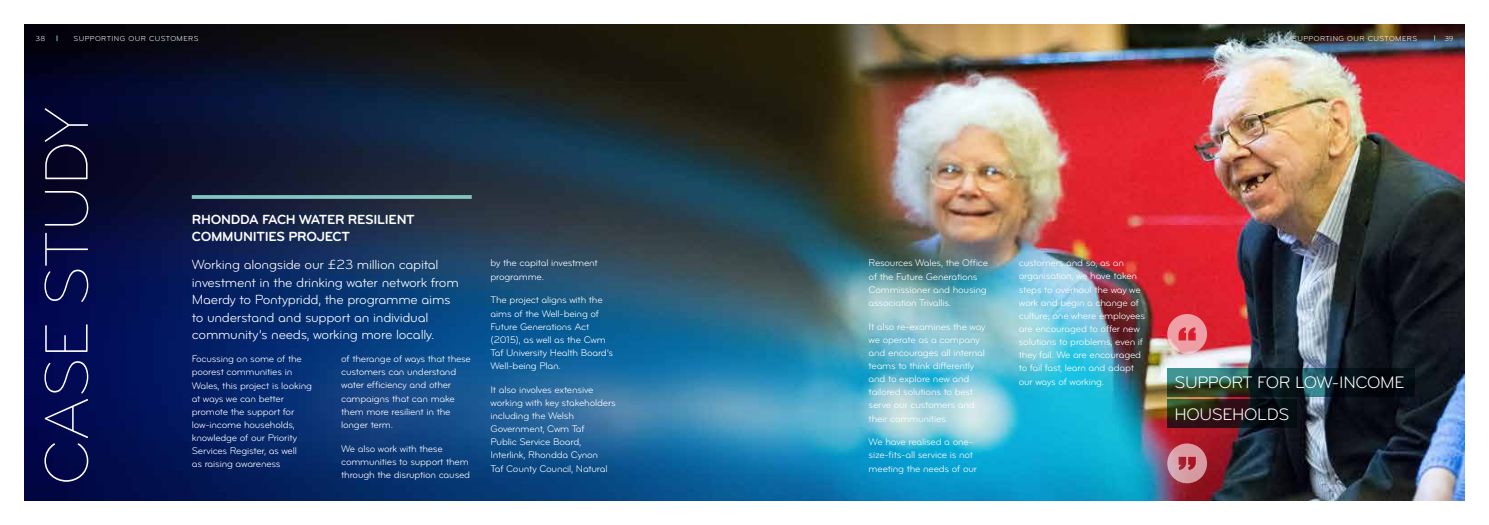
<style>
.page{position:relative;width:1489px;height:525px;background:#fff}
.page>*{position:absolute;margin:0;border:0;box-sizing:border-box;transform-origin:0 0}
.t1{font:63.5px "Bryant Pro Light Alternate";letter-spacing:-.025em;color:#fff}
.t2{font:17.25px/31.2px "Bryant Pro Regular Alternate";letter-spacing:-.02em;color:#fff}
.t3{font:13.75px/17.5px "Bryant Pro Regular Alternate";letter-spacing:-.02em;color:#fff}
.t4{font:13.75px/16.5px "Bryant Pro Bold Alternate";letter-spacing:-.02em;color:#fff}
.t5{font:10px/13.1px "Bryant Pro Regular Alternate";letter-spacing:-.02em;color:#fff}
.t6{font:7.5px "Bryant Pro Regular Alternate";letter-spacing:.06em;color:#fff}
</style>
<div class="page">
<img style="left:25px;top:25px;width:1438px;height:475px">
<svg style="left:192px;top:195px;width:280px;height:4px"></svg>
<svg style="left:1167px;top:314px;width:39px;height:39px;background:#e7848b"></svg>
<svg style="left:1167px;top:443px;width:39px;height:40px;background:#c67782"></svg>
<svg style="left:1167px;top:399px;width:129px;height:29px;background:#1d1714"></svg>
<svg style="left:1167px;top:368px;width:247px;height:28px;background:#173332"></svg>
<p class="t6" style="left:35px;top:35px;width:11px">38</p>
<p class="t6" style="left:74px;top:35px;width:126px">SUPPORTING OUR CUSTOMERS</p>
<p class="t6" style="left:1292px;top:35px;width:126px">SUPPORTING OUR CUSTOMERS</p>
<p class="t6" style="left:1444px;top:35px;width:11px">39</p>
<h1 class="t1" style="left:33px;top:485px;width:381px;rotate:-90deg">CASE STUDY</h1>
<h3 class="t4" style="left:192px;top:212px;width:224px">RHONDDA FACH WATER RESILIENT<br>COMMUNITIES PROJECT</h3>
<h3 class="t3" style="left:192px;top:256px;width:268px">Working alongside our £23 million capital investment in the drinking water network from Maerdy to Pontypridd, the programme aims to understand and support an individual community’s needs, working more locally.</h3>
<p class="t5" style="left:490px;top:257px;width:109px">by the capital investment programme.</p>
<p class="t5" style="left:490px;top:293px;width:124px">The project aligns with the aims of the Well-being of<br>Future Generations Act (2015), as well as the Cwm<br>Taf University Health Board’s<br>Well-being Plan.</p>
<p class="t5" style="left:490px;top:383px;width:127px">It also involves extensive working with key stakeholders including the Welsh<br>Government, Cwm Taf<br>Public Service Board,<br>Interlink, Rhondda Cynon<br>Taf County Council, Natural</p>
<p class="t5" style="left:192px;top:352px;width:122px">Focussing on some of the poorest communities in<br>Wales, this project is looking at ways we can better promote the support for low-income households, knowledge of our Priority<br>Services Register, as well<br>as raising awareness</p>
<p class="t5" style="left:341px;top:352px;width:131px">of therange of ways that these customers can understand water efficiency and other campaigns that can make them more resilient in the longer term.</p>
<p class="t5" style="left:341px;top:442px;width:130px">We also work with these communities to support them through the disruption caused</p>
<p class="t5" style="left:868px;top:256px;width:121px">Resources Wales, the Office of the Future Generations<br>Commissioner and housing association Trivallis.</p>
<p class="t5" style="left:868px;top:320px;width:118px">It also re-examines the way we operate as a company and encourages all internal teams to think differently and to explore new and tailored solutions to best serve our customers and their communities.</p>
<p class="t5" style="left:868px;top:435px;width:110px">We have realised a one&shy;size-fits-all service is not meeting the needs of our</p>
<p class="t5" style="left:1018px;top:256px;width:128px">customers and so, as an organisation, we have taken steps to overhaul the way we work and begin a change of culture; one where employees are encouraged to offer new solutions to problems, even if they fail. We are encouraged to fail fast, learn and adapt our ways of working.</p>
<h2 class="t2" style="left:1174px;top:367px;width:232px">SUPPORT FOR LOW-INCOME<br>HOUSEHOLDS</h2>
</div>
